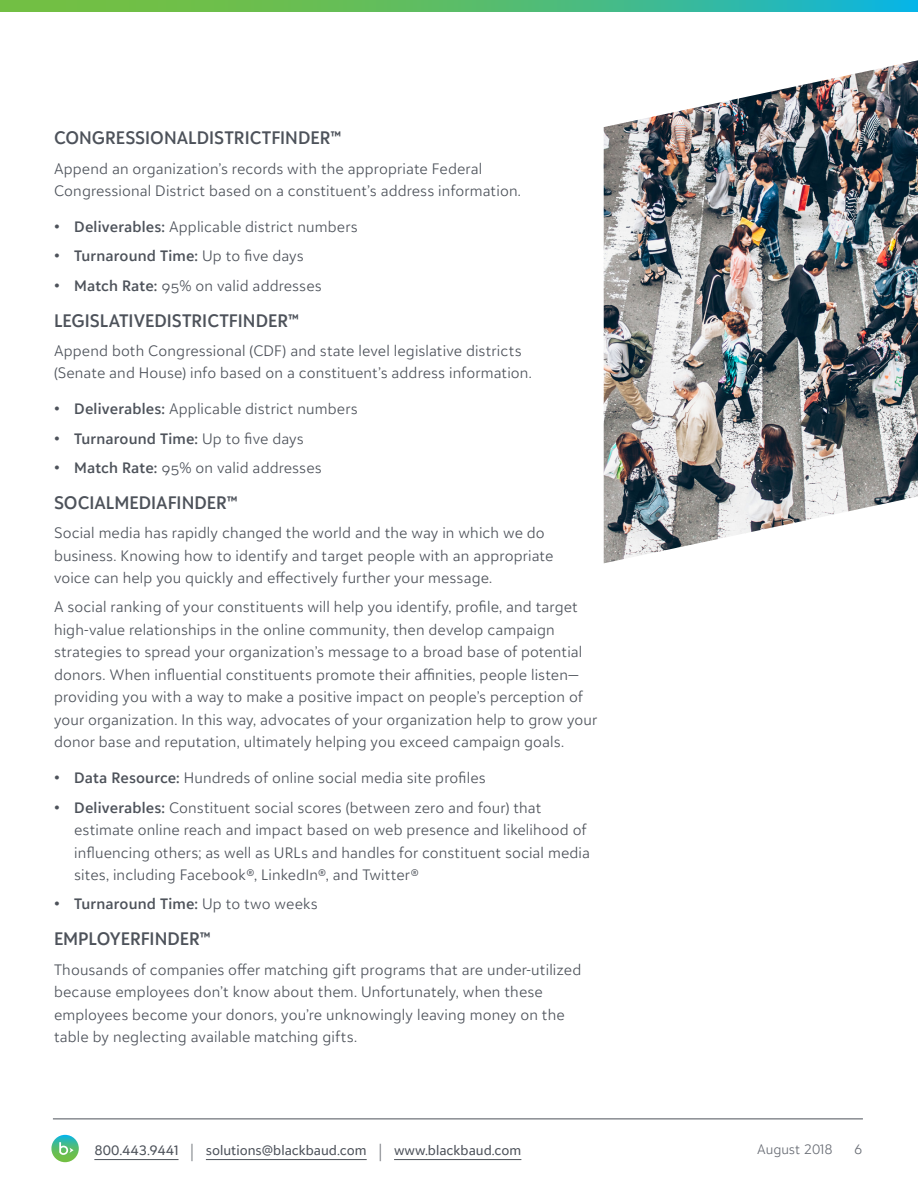
<style>
.page{position:relative;width:918px;height:1188px;background:#fff}
.page>*{position:absolute;margin:0;border:0;box-sizing:border-box;transform-origin:0 0}
.t1{font:600 18px "Blackbaud Sans";color:#4d525a}
.t2{font:300 15px/22.5px "Blackbaud Sans";letter-spacing:.01em;color:#4d525a}
.t3{font:600 15px "Blackbaud Sans";letter-spacing:.01em;color:#4d525a}
.t4{font:13.5px "Blackbaud Sans";color:#4d525a}
.t5{font:300 13.5px "Blackbaud Sans";color:#686c74}
.s1{font-weight:600}
.s2{font-weight:300}
.s3{font-weight:300;font-size:20.25px;color:#71757b}
</style>
<div class="page">
<svg style="left:0;top:0;width:918px;height:11px;background:#4fbb77"></svg>
<hr style="left:53px;top:1119px;width:810px;height:1px;background:#4d525a">
<svg style="left:51px;top:1135px;width:28px;height:27px"></svg>
<svg style="left:59px;top:1142px;width:15px;height:13px"></svg>
<hr style="left:94px;top:1159px;width:85px;height:1px;background:#4d525a">
<hr style="left:206px;top:1159px;width:161px;height:1px;background:#4d525a">
<hr style="left:394px;top:1159px;width:127px;height:1px;background:#4d525a">
<img style="left:604px;top:60px;width:314px;height:503px">
<p class="t1" style="left:54px;top:127px;width:288px">CONGRESSIONALDISTRICTFINDER™</p>
<p class="t2" style="left:54px;top:157px;width:468px">Append an organization’s records with the appropriate Federal<br>Congressional District based on a constituent’s address information.</p>
<p class="t2" style="left:54px;top:215px;width:305px"><span class="s1">• Deliverables:</span> Applicable district numbers</p>
<p class="t3" style="left:54px;top:247px;width:251px">• Turnaround Time: <span class="s2">Up to five days</span></p>
<p class="t2" style="left:54px;top:274px;width:269px"><span class="s1">• Match Rate:</span> 95% on valid addresses</p>
<p class="t1" style="left:54px;top:309px;width:246px">LEGISLATIVEDISTRICTFINDER™</p>
<p class="t2" style="left:54px;top:339px;width:479px">Append both Congressional (CDF) and state level legislative districts (Senate and House) info based on a constituent’s address information.</p>
<p class="t2" style="left:54px;top:398px;width:305px"><span class="s1">• Deliverables:</span> Applicable district numbers</p>
<p class="t3" style="left:54px;top:429px;width:251px">• Turnaround Time: <span class="s2">Up to five days</span></p>
<p class="t2" style="left:54px;top:456px;width:269px"><span class="s1">• Match Rate:</span> 95% on valid addresses</p>
<p class="t1" style="left:54px;top:491px;width:185px">SOCIALMEDIAFINDER™</p>
<p class="t2" style="left:54px;top:521px;width:501px">Social media has rapidly changed the world and the way in which we do business. Knowing how to identify and target people with an appropriate voice can help you quickly and effectively further your message.</p>
<p class="t2" style="left:54px;top:596px;width:545px">A social ranking of your constituents will help you identify, profile, and target high-value relationships in the online community, then develop campaign strategies to spread your organization’s message to a broad base of potential donors. When influential constituents promote their affinities, people listen— providing you with a way to make a positive impact on people’s perception of your organization. In this way, advocates of your organization help to grow your donor base and reputation, ultimately helping you exceed campaign goals.</p>
<p class="t2" style="left:54px;top:767px;width:433px"><span class="s1">• Data Resource:</span> Hundreds of online social media site profiles</p>
<p class="t2" style="left:74px;top:796px;width:517px;text-indent:-20px"><span class="s1">• Deliverables:</span> Constituent social scores (between zero and four) that estimate online reach and impact based on web presence and likelihood of influencing others; as well as URLs and handles for constituent social media sites, including Facebook®, LinkedIn®, and Twitter®</p>
<p class="t3" style="left:54px;top:895px;width:265px">• Turnaround Time: <span class="s2">Up to two weeks</span></p>
<p class="t1" style="left:54px;top:928px;width:158px">EMPLOYERFINDER™</p>
<p class="t2" style="left:54px;top:958px;width:529px">Thousands of companies offer matching gift programs that are under-utilized because employees don’t know about them. Unfortunately, when these employees become your donors, you’re unknowingly leaving money on the table by neglecting available matching gifts.</p>
<p class="t4" style="left:94px;top:1142px;width:429px">800.443.9441 <span class="s3">|</span> solutions@blackbaud.com <span class="s3">|</span> www.blackbaud.com</p>
<p class="t5" style="left:757px;top:1141px;width:77px">August 2018</p>
<p class="t5" style="left:854px;top:1141px;width:10px">6</p>
</div>
